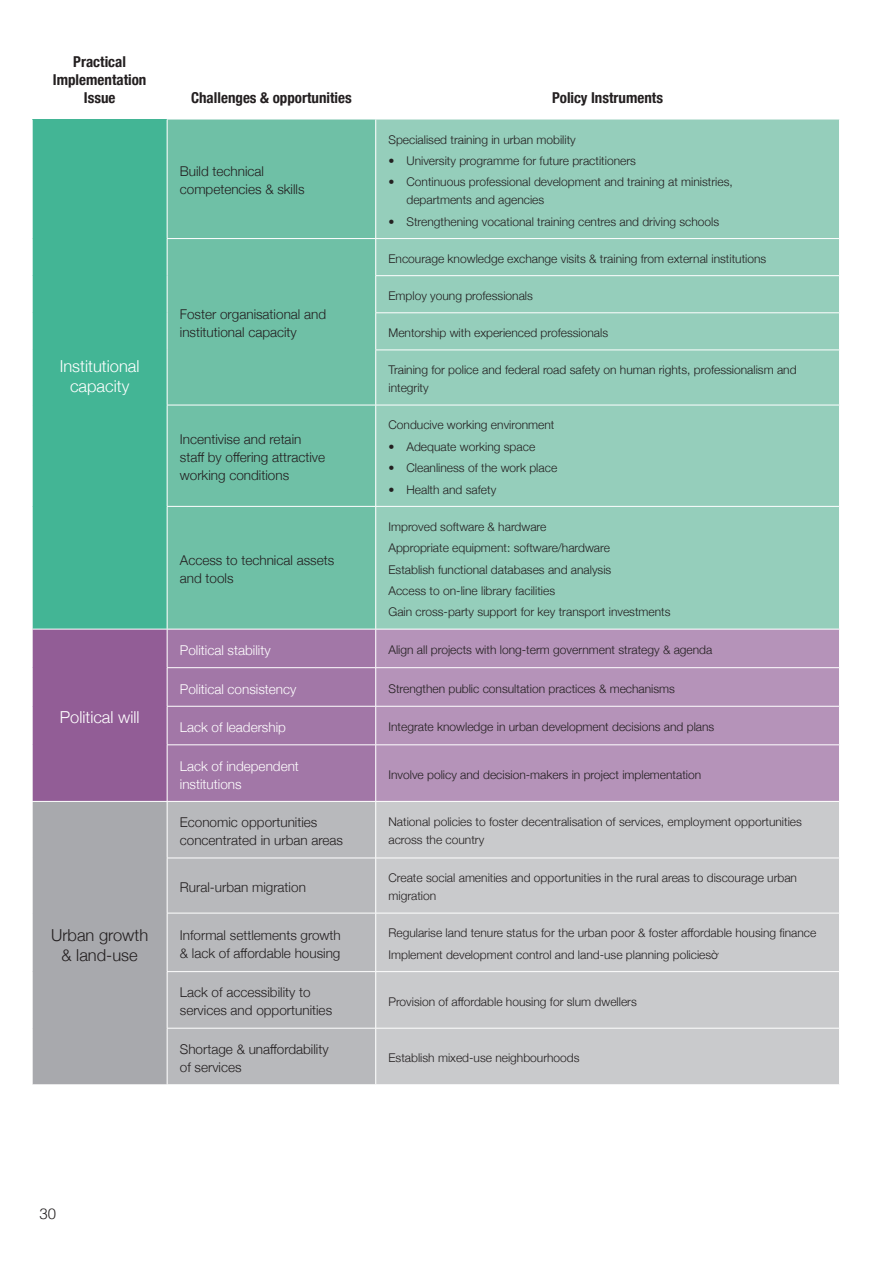
<style>
.page{position:relative;width:893px;height:1263px;background:#fff}
.page>*{position:absolute;margin:0;border:0;box-sizing:border-box;transform-origin:0 0}
.t1{font:300 16.5px/19.8px "Helvetica Neue";color:#fff;text-align:center}
.t2{font:300 16.5px/19.8px "Helvetica Neue";color:#231f20;text-align:center}
.t3{font:700 condensed 15px/18px "Helvetica Neue";color:#231f20;text-align:center}
.t4{font:300 15px "Helvetica";color:#231f20}
.t5{font:300 13.5px/18px "Helvetica Neue";color:#231f20}
.t6{font:300 13.5px/18px "Helvetica Neue";color:#fff}
.t7{font:300 12px/18px "Helvetica Neue";color:#231f20}
</style>
<div class="page">
<div style="left:32px;top:120px;width:135px;height:509px;background:#43b595"></div>
<div style="left:168px;top:120px;width:207px;height:509px;background:#6fc0a6"></div>
<div style="left:376px;top:120px;width:463px;height:509px;background:#95cebb"></div>
<div style="left:32px;top:629px;width:135px;height:172px;background:#925d96"></div>
<div style="left:168px;top:630px;width:207px;height:171px;background:#a277a7"></div>
<div style="left:376px;top:630px;width:463px;height:171px;background:#b593b9"></div>
<div style="left:32px;top:801px;width:135px;height:284px;background:#a8a9ad"></div>
<div style="left:168px;top:802px;width:207px;height:282px;background:#b8b9bc"></div>
<div style="left:376px;top:802px;width:463px;height:282px;background:#c9cacc"></div>
<hr style="left:32px;top:629px;width:1px;height:39px;background:#fff">
<hr style="left:32px;top:668px;width:1px;height:38px;background:#fff">
<hr style="left:32px;top:706px;width:1px;height:39px;background:#fff">
<hr style="left:32px;top:745px;width:1px;height:56px;background:#fff">
<hr style="left:167px;top:667px;width:209px;height:1px;background:#fff">
<hr style="left:376px;top:667px;width:464px;height:1px;background:#fff">
<hr style="left:167px;top:706px;width:209px;height:1px;background:#fff">
<hr style="left:376px;top:706px;width:464px;height:1px;background:#fff">
<hr style="left:167px;top:744px;width:209px;height:1px;background:#fff">
<hr style="left:376px;top:744px;width:464px;height:1px;background:#fff">
<hr style="left:32px;top:801px;width:135px;height:1px;background:#fff">
<hr style="left:32px;top:802px;width:1px;height:56px;background:#fff">
<hr style="left:32px;top:858px;width:1px;height:55px;background:#fff">
<hr style="left:32px;top:913px;width:1px;height:59px;background:#fff">
<hr style="left:32px;top:971px;width:1px;height:57px;background:#fff">
<hr style="left:32px;top:1028px;width:1px;height:56px;background:#fff">
<hr style="left:167px;top:858px;width:209px;height:1px;background:#fff">
<hr style="left:376px;top:858px;width:464px;height:1px;background:#fff">
<hr style="left:167px;top:913px;width:209px;height:1px;background:#fff">
<hr style="left:376px;top:913px;width:464px;height:1px;background:#fff">
<hr style="left:167px;top:971px;width:209px;height:1px;background:#fff">
<hr style="left:376px;top:971px;width:464px;height:1px;background:#fff">
<hr style="left:167px;top:1028px;width:209px;height:1px;background:#fff">
<hr style="left:376px;top:1028px;width:464px;height:1px;background:#fff">
<hr style="left:32px;top:120px;width:1px;height:119px;background:#fff">
<hr style="left:32px;top:239px;width:1px;height:37px;background:#fff">
<hr style="left:32px;top:276px;width:1px;height:37px;background:#fff">
<hr style="left:32px;top:313px;width:1px;height:37px;background:#fff">
<hr style="left:32px;top:350px;width:1px;height:55px;background:#fff">
<hr style="left:32px;top:405px;width:1px;height:101px;background:#fff">
<hr style="left:32px;top:506px;width:1px;height:123px;background:#fff">
<hr style="left:32px;top:1084px;width:135px;height:1px;background:#fff">
<hr style="left:167px;top:238px;width:209px;height:1px;background:#fff">
<hr style="left:376px;top:238px;width:464px;height:1px;background:#fff">
<hr style="left:375px;top:275px;width:465px;height:1px;background:#fff">
<hr style="left:375px;top:312px;width:465px;height:1px;background:#fff">
<hr style="left:375px;top:350px;width:465px;height:1px;background:#fff">
<hr style="left:167px;top:405px;width:209px;height:1px;background:#fff">
<hr style="left:376px;top:405px;width:464px;height:1px;background:#fff">
<hr style="left:167px;top:506px;width:209px;height:1px;background:#fff">
<hr style="left:376px;top:506px;width:464px;height:1px;background:#fff">
<hr style="left:32px;top:629px;width:135px;height:1px;background:#fff">
<p class="t3" style="left:53px;top:51px;width:95px">Practical<br>Implementation<br>Issue</p>
<p class="t1" style="left:60px;top:355px;width:81px">Institutional capacity</p>
<p class="t1" style="left:60px;top:706px;width:81px">Political will</p>
<p class="t2" style="left:51px;top:924px;width:99px">Urban growth &amp; land-use</p>
<p class="t3" style="left:191px;top:87px;width:162px">Challenges &amp; opportunities</p>
<p class="t3" style="left:552px;top:87px;width:112px">Policy Instruments</p>
<p class="t5" style="left:180px;top:162px;width:126px">Build technical competencies &amp; skills</p>
<p class="t5" style="left:180px;top:304px;width:148px">Foster organisational and institutional capacity</p>
<p class="t5" style="left:180px;top:429px;width:147px">Incentivise and retain staff by offering attractive working conditions</p>
<p class="t5" style="left:180px;top:550px;width:156px">Access to technical assets and tools</p>
<p class="t7" style="left:388px;top:129px;width:189px">Specialised training in urban mobility</p>
<p class="t7" style="left:388px;top:151px;width:249px">• University programme for future practitioners</p>
<p class="t7" style="left:406px;top:172px;width:328px;text-indent:-18px">• Continuous professional development and training at ministries, departments and agencies</p>
<p class="t7" style="left:388px;top:212px;width:332px">• Strengthening vocational training centres and driving schools</p>
<p class="t7" style="left:388px;top:249px;width:379px">Encourage knowledge exchange visits &amp; training from external institutions</p>
<p class="t7" style="left:388px;top:286px;width:146px">Employ young professionals</p>
<p class="t7" style="left:388px;top:323px;width:221px">Mentorship with experienced professionals</p>
<p class="t7" style="left:388px;top:360px;width:410px">Training for police and federal road safety on human rights, professionalism and integrity</p>
<p class="t7" style="left:388px;top:415px;width:167px">Conducive working environment</p>
<p class="t7" style="left:388px;top:437px;width:148px">• Adequate working space</p>
<p class="t7" style="left:388px;top:458px;width:170px">• Cleanliness of the work place</p>
<p class="t7" style="left:388px;top:479px;width:109px">• Health and safety</p>
<p class="t7" style="left:388px;top:517px;width:159px">Improved software &amp; hardware</p>
<p class="t7" style="left:388px;top:538px;width:223px">Appropriate equipment: software/hardware</p>
<p class="t7" style="left:388px;top:559px;width:224px">Establish functional databases and analysis</p>
<p class="t7" style="left:388px;top:581px;width:168px">Access to on-line library facilities</p>
<p class="t7" style="left:388px;top:602px;width:284px">Gain cross-party support for key transport investments</p>
<p class="t6" style="left:180px;top:640px;width:92px">Political stability</p>
<p class="t7" style="left:388px;top:640px;width:325px">Align all projects with long-term government strategy &amp; agenda</p>
<p class="t6" style="left:180px;top:679px;width:118px">Political consistency</p>
<p class="t7" style="left:388px;top:679px;width:288px">Strengthen public consultation practices &amp; mechanisms</p>
<p class="t6" style="left:180px;top:717px;width:108px">Lack of leadership</p>
<p class="t7" style="left:388px;top:717px;width:327px">Integrate knowledge in urban development decisions and plans</p>
<p class="t6" style="left:180px;top:756px;width:121px">Lack of independent institutions</p>
<p class="t7" style="left:388px;top:765px;width:314px">Involve policy and decision-makers in project implementation</p>
<p class="t5" style="left:180px;top:812px;width:165px">Economic opportunities concentrated in urban areas</p>
<p class="t7" style="left:388px;top:812px;width:415px">National policies to foster decentralisation of services, employment opportunities across the country</p>
<p class="t5" style="left:180px;top:877px;width:128px">Rural-urban migration</p>
<p class="t7" style="left:388px;top:868px;width:410px">Create social amenities and opportunities in the rural areas to discourage urban migration</p>
<p class="t5" style="left:180px;top:925px;width:163px">Informal settlements growth &amp; lack of affordable housing</p>
<p class="t7" style="left:388px;top:923px;width:429px">Regularise land tenure status for the urban poor &amp; foster affordable housing finance</p>
<p class="t7" style="left:388px;top:945px;width:332px">Implement development control and land-use planning policiesờ</p>
<p class="t5" style="left:180px;top:983px;width:154px">Lack of accessibility to services and opportunities</p>
<p class="t7" style="left:388px;top:991px;width:250px">Provision of affordable housing for slum dwellers</p>
<p class="t5" style="left:180px;top:1039px;width:150px">Shortage &amp; unaffordability of services</p>
<p class="t7" style="left:388px;top:1048px;width:193px">Establish mixed-use neighbourhoods</p>
<p class="t4" style="left:39px;top:1201px;width:18px">30</p>
</div>
